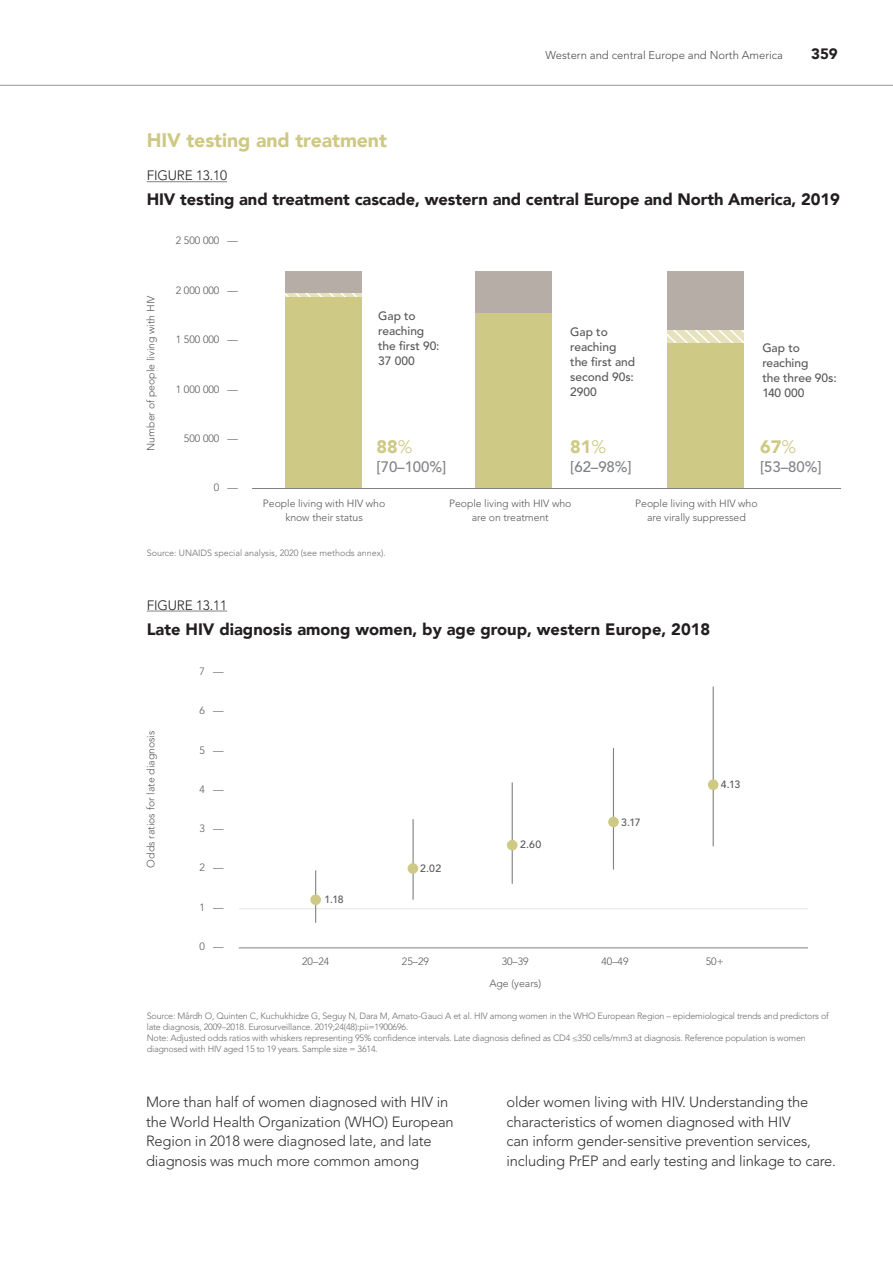
<style>
.page{position:relative;width:893px;height:1263px;background:#fff}
.page>*{position:absolute;margin:0;border:0;box-sizing:border-box;transform-origin:0 0}
.t1{font:900 19.5px "Avenir LT";letter-spacing:-.005em;color:#cec984}
.t2{font:900 18px "Avenir LT";color:#cec984}
.t3{font:900 16.5px "Avenir LT";letter-spacing:-.005em;color:#231f20}
.t4{font:500 15px "Avenir LT Std";letter-spacing:-.005em;color:#808285}
.t5{font:900 15px "Avenir LT";color:#231f20}
.t6{font:300 14.7px/19.5px "Avenir LT Std";letter-spacing:-.01em;color:#333233}
.t7{font:300 13.5px "Avenir LT";letter-spacing:-.01em;color:#231f20}
.t8{font:500 12px/15px "Avenir LT Std";letter-spacing:-.005em;color:#57585a}
.t9{font:300 11.25px "Avenir LT Std";color:#4b4c4d}
.t10{font:300 10.5px/13.5px "Avenir LT";letter-spacing:-.005em;color:#57585a;text-align:center}
.t11{font:500 10.5px "Avenir LT Std";letter-spacing:-.025em;color:#57585a}
.t12{font:300 9px/10.8px "Avenir LT";letter-spacing:-.02em;color:#6c6d70}
.t13{font:300 9px "Avenir LT";color:#6c6d70}
.s1{font-family:"Avenir LT Std";font-weight:300}
</style>
<div class="page">
<hr style="left:0;top:85px;width:893px;height:1px;background:#939598">
<hr style="left:147px;top:181px;width:80px;height:1px;background:#808285">
<svg style="left:285px;top:292px;width:77px;height:5px"></svg>
<svg style="left:667px;top:271px;width:77px;height:72px"></svg>
<div style="left:285px;top:271px;width:77px;height:21px;background:#b6ada7"></div>
<div style="left:285px;top:297px;width:77px;height:191px;background:#cec984"></div>
<div style="left:475px;top:271px;width:76px;height:42px;background:#b6ada7"></div>
<div style="left:475px;top:313px;width:76px;height:175px;background:#cec984"></div>
<div style="left:668px;top:271px;width:76px;height:59px;background:#b6ada7"></div>
<div style="left:667px;top:343px;width:77px;height:146px;background:#cec984"></div>
<hr style="left:252px;top:488px;width:589px;height:1px;background:#808285">
<hr style="left:147px;top:611px;width:80px;height:1px;background:#808285">
<hr style="left:239px;top:948px;width:569px;height:1px;background:#808285">
<hr style="left:239px;top:908px;width:569px;height:1px;background:#808285">
<hr style="left:315px;top:871px;width:1px;height:51px;background:#808285">
<hr style="left:413px;top:819px;width:1px;height:80px;background:#808285">
<hr style="left:512px;top:783px;width:1px;height:100px;background:#808285">
<hr style="left:613px;top:748px;width:1px;height:121px;background:#808285">
<hr style="left:713px;top:687px;width:1px;height:159px;background:#808285">
<div style="left:310px;top:894px;width:11px;height:11px;background:#cec984;border-radius:50%"></div>
<div style="left:408px;top:863px;width:10px;height:11px;background:#cec984;border-radius:50%"></div>
<div style="left:507px;top:840px;width:10px;height:10px;background:#cec984;border-radius:50%"></div>
<div style="left:608px;top:817px;width:11px;height:10px;background:#cec984;border-radius:50%"></div>
<div style="left:708px;top:779px;width:10px;height:11px;background:#cec984;border-radius:50%"></div>
<h1 class="t1" style="left:147px;top:128px;width:242px">HIV testing and treatment</h1>
<p class="t9" style="left:545px;top:49px;width:239px">Western and central Europe and North America</p>
<h3 class="t5" style="left:811px;top:45px;width:28px">359</h3>
<h3 class="t7" style="left:147px;top:168px;width:82px">FIGURE 13.10</h3>
<h3 class="t3" style="left:147px;top:190px;width:695px">HIV testing and treatment cascade, western and central Europe and North America, 2019</h3>
<p class="t10" style="left:144px;top:451px;width:157px;rotate:-90deg">Number of people living with HIV</p>
<p class="t10" style="left:176px;top:234px;width:64px">2 500 000 —</p>
<p class="t10" style="left:176px;top:283px;width:64px">2 000 000 —</p>
<p class="t10" style="left:176px;top:333px;width:64px">1 500 000 —</p>
<p class="t10" style="left:176px;top:382px;width:64px">1 000 000 —</p>
<p class="t10" style="left:184px;top:432px;width:56px">500 000 —</p>
<p class="t10" style="left:214px;top:481px;width:26px">0 —</p>
<h3 class="t8" style="left:378px;top:308px;width:63px">Gap to reaching the first 90:<br>37 000</h3>
<h2 class="t2" style="left:377px;top:436px;width:37px">88<span class="s1">%</span></h2>
<h3 class="t4" style="left:377px;top:458px;width:71px">[70–100%]</h3>
<h3 class="t8" style="left:570px;top:324px;width:66px">Gap to reaching the first and second 90s:<br>2900</h3>
<h2 class="t2" style="left:570px;top:436px;width:37px">81<span class="s1">%</span></h2>
<h3 class="t4" style="left:570px;top:458px;width:63px">[62–98%]</h3>
<h3 class="t8" style="left:762px;top:341px;width:76px">Gap to reaching<br>the three 90s:<br>140 000</h3>
<h2 class="t2" style="left:760px;top:436px;width:37px">67<span class="s1">%</span></h2>
<h3 class="t4" style="left:760px;top:458px;width:63px">[53–80%]</h3>
<p class="t10" style="left:263px;top:497px;width:124px">People living with HIV who know their status</p>
<p class="t10" style="left:449px;top:497px;width:124px">People living with HIV who are on treatment</p>
<p class="t10" style="left:635px;top:497px;width:124px">People living with HIV who are virally suppressed</p>
<p class="t13" style="left:147px;top:547px;width:241px">Source: UNAIDS special analysis, 2020 (see methods annex).</p>
<h3 class="t7" style="left:147px;top:597px;width:82px">FIGURE 13.11</h3>
<h3 class="t3" style="left:147px;top:619px;width:565px">Late HIV diagnosis among women, by age group, western Europe, 2018</h3>
<p class="t10" style="left:200px;top:665px;width:26px">7 —</p>
<p class="t10" style="left:200px;top:704px;width:26px">6 —</p>
<p class="t10" style="left:200px;top:743px;width:26px">5 —</p>
<p class="t10" style="left:200px;top:782px;width:26px">4 —</p>
<p class="t10" style="left:200px;top:822px;width:26px">3 —</p>
<p class="t10" style="left:200px;top:861px;width:26px">2 —</p>
<p class="t10" style="left:200px;top:900px;width:26px">1 —</p>
<p class="t10" style="left:200px;top:940px;width:26px">0 —</p>
<p class="t10" style="left:302px;top:954px;width:29px">20–24</p>
<p class="t10" style="left:402px;top:954px;width:29px">25–29</p>
<p class="t10" style="left:502px;top:954px;width:29px">30–39</p>
<p class="t10" style="left:601px;top:954px;width:29px">40–49</p>
<p class="t10" style="left:706px;top:954px;width:19px">50+</p>
<p class="t10" style="left:489px;top:976px;width:53px">Age (years)</p>
<p class="t10" style="left:144px;top:868px;width:139px;rotate:-90deg">Odds ratios for late diagnosis</p>
<p class="t11" style="left:721px;top:779px;width:21px">4.13</p>
<p class="t11" style="left:621px;top:816px;width:21px">3.17</p>
<p class="t11" style="left:520px;top:838px;width:23px">2.60</p>
<p class="t11" style="left:420px;top:862px;width:23px">2.02</p>
<p class="t11" style="left:325px;top:893px;width:21px">1.18</p>
<p class="t12" style="left:147px;top:1011px;width:684px">Source: Mårdh O, Quinten C, Kuchukhidze G, Seguy N, Dara M, Amato-Gauci A et al. HIV among women in the WHO European Region – epidemiological trends and predictors of late diagnosis, 2009–2018. Eurosurveillance. 2019;24(48):pii=1900696.<br>Note: Adjusted odds ratios with whiskers representing 95% confidence intervals. Late diagnosis defined as CD4 ≤350 cells/mm3 at diagnosis. Reference population is women diagnosed with HIV aged 15 to 19 years. Sample size = 3614.</p>
<h3 class="t6" style="left:146px;top:1092px;width:309px">More than half of women diagnosed with HIV in the World Health Organization (WHO) European Region in 2018 were diagnosed late, and late diagnosis was much more common among</h3>
<h3 class="t6" style="left:506px;top:1092px;width:331px">older women living with HIV. Understanding the characteristics of women diagnosed with HIV<br>can inform gender-sensitive prevention services, including PrEP and early testing and linkage to care.</h3>
</div>
